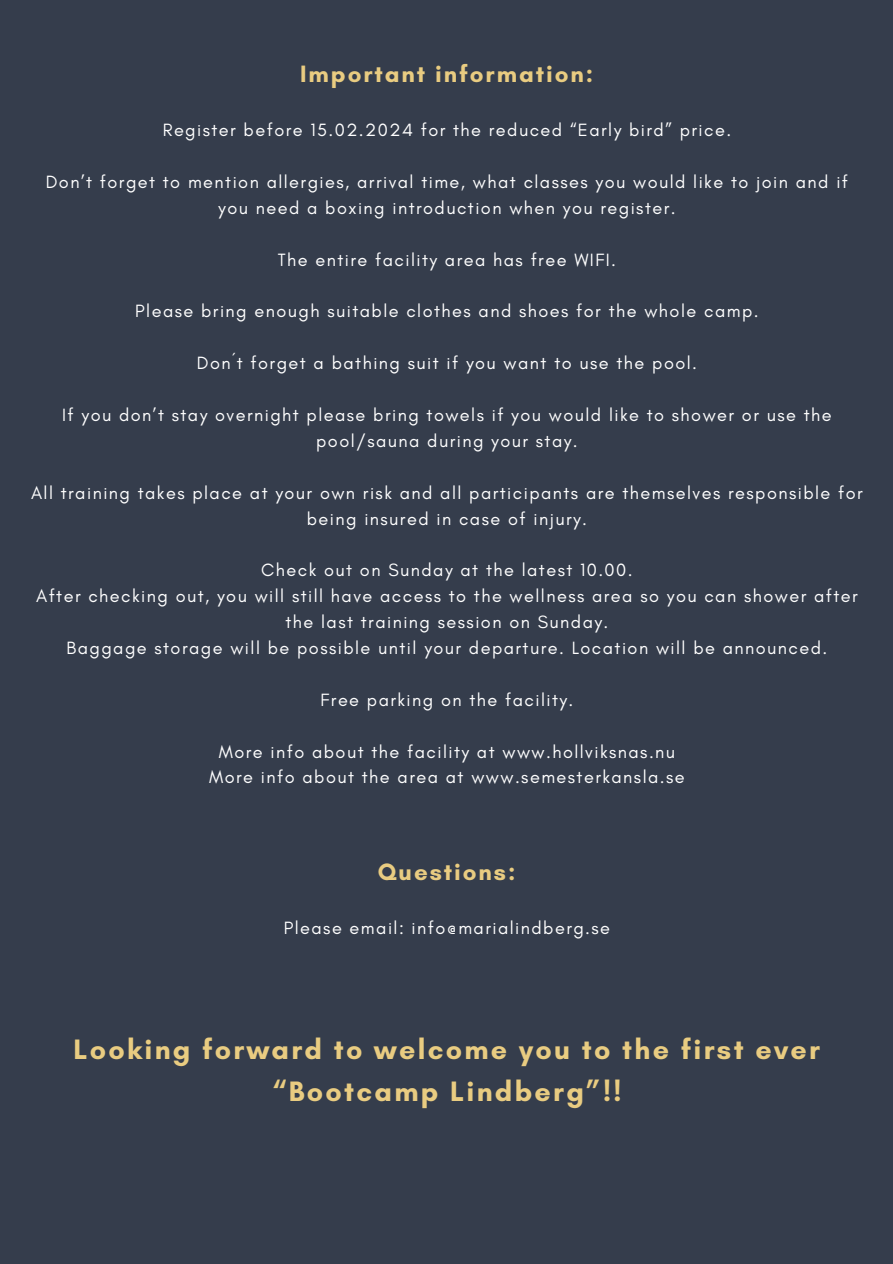
<style>
.page{position:relative;width:893px;height:1264px;background:#fff}
.page>*{position:absolute;margin:0;border:0;box-sizing:border-box;transform-origin:0 0}
.t1{font:700 28.65px/41.7px "Glacial Indifference";letter-spacing:.08em;color:#e9cc81;text-align:center}
.t2{font:700 24.15px "Glacial Indifference";letter-spacing:.08em;color:#e9cc81}
.t3{font:18.15px/25.8px "Glacial Indifference";letter-spacing:.08em;color:#fff;text-align:center}
</style>
<div class="page">
<div style="left:0;top:0;width:892px;height:1263px;background:#353d4c"></div>
<p class="t2" style="left:300px;top:59px;width:294px">Important information:</p>
<p class="t3" style="left:163px;top:117px;width:570px">Register before 15.02.2024 for the reduced “Early bird” price.</p>
<p class="t3" style="left:46px;top:169px;width:803px">Don’t forget to mention allergies, arrival time, what classes you would like to join and if you need a boxing introduction when you register.</p>
<p class="t3" style="left:278px;top:246px;width:340px">The entire facility area has free WIFI.</p>
<p class="t3" style="left:135px;top:298px;width:624px">Please bring enough suitable clothes and shoes for the whole camp.</p>
<p class="t3" style="left:197px;top:350px;width:501px">Don´t forget a bathing suit if you want to use the pool.</p>
<p class="t3" style="left:62px;top:402px;width:771px">If you don’t stay overnight please bring towels if you would like to shower or use the pool/sauna during your stay.</p>
<p class="t3" style="left:31px;top:479px;width:833px">All training takes place at your own risk and all participants are themselves responsible for being insured in case of injury.</p>
<p class="t3" style="left:261px;top:557px;width:373px">Check out on Sunday at the latest 10.00.</p>
<p class="t3" style="left:36px;top:583px;width:823px">After checking out, you will still have access to the wellness area so you can shower after the last training session on Sunday.</p>
<p class="t3" style="left:66px;top:634px;width:762px">Baggage storage will be possible until your departure. Location will be announced.</p>
<p class="t3" style="left:320px;top:686px;width:254px">Free parking on the facility.</p>
<p class="t3" style="left:219px;top:738px;width:458px">More info about the facility at www.hollviksnas.nu</p>
<p class="t3" style="left:209px;top:764px;width:477px">More info about the area at www.semesterkansla.se</p>
<p class="t2" style="left:378px;top:856px;width:139px">Questions:</p>
<p class="t3" style="left:284px;top:914px;width:328px">Please email: info@marialindberg.se</p>
<p class="t1" style="left:73px;top:1028px;width:748px">Looking forward to welcome you to the first ever “Bootcamp Lindberg”!!</p>
</div>
